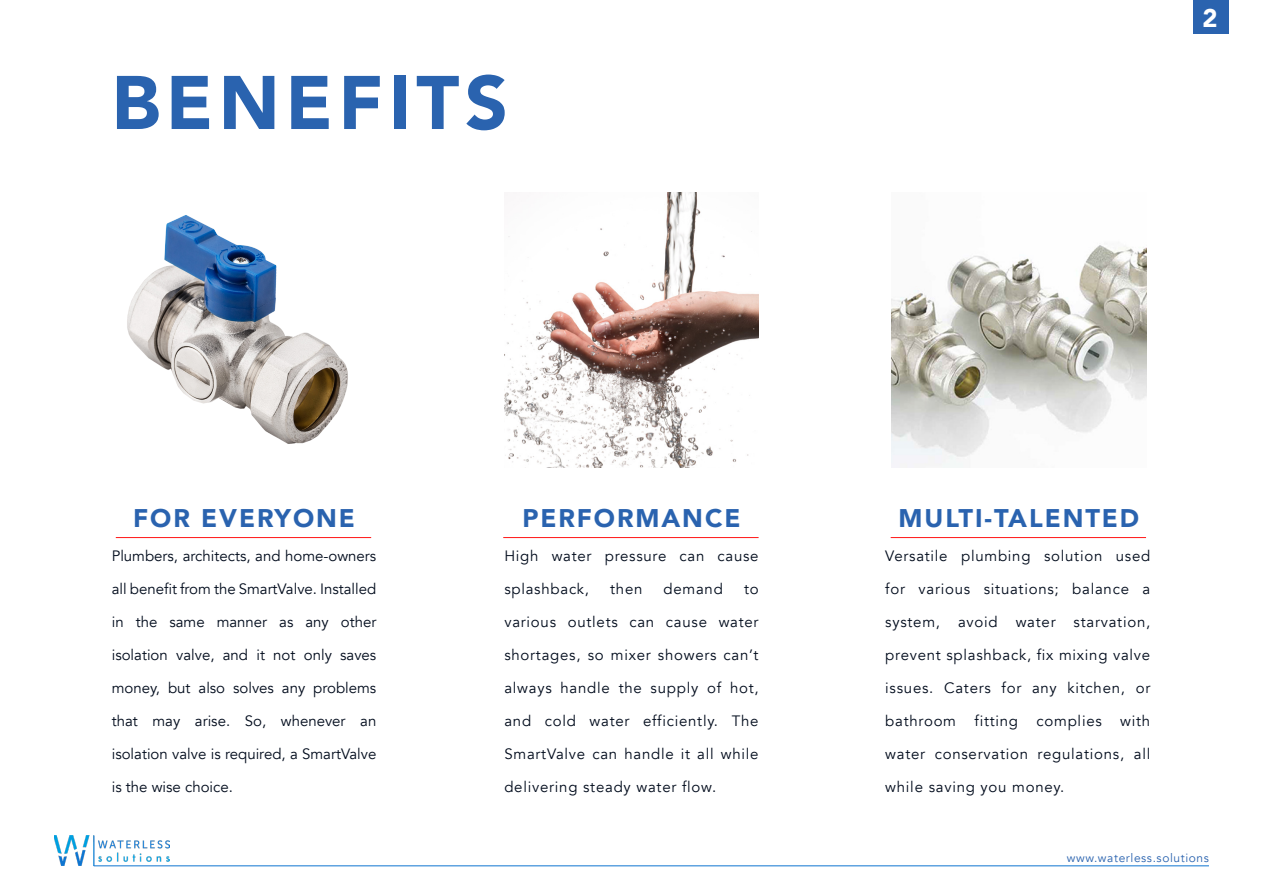
<style>
.page{position:relative;width:1263px;height:893px;background:#fff}
.page>*{position:absolute;margin:0;border:0;box-sizing:border-box;transform-origin:0 0}
.t1{font:900 75px "Avenir";letter-spacing:.075em;color:#2a63af}
.t2{font:900 25.5px "Avenir";letter-spacing:.075em;color:#2a63af}
.t3{font:900 25.5px "Avenir";color:#fff}
.t4{font:15px "Avenir";letter-spacing:.05em;color:#000b1c}
.t5{font:15px "Avenir";color:#000b1c}
.t6{font:12px "Avenir";letter-spacing:.05em;color:#2a63af}
.s1{font-family:"Futura";font-weight:500;font-size:21px}
</style>
<div class="page">
<div style="left:1193px;top:0;width:36px;height:34px;background:#2a63af"></div>
<img style="left:54px;top:836px;width:116px;height:30px">
<hr style="left:94px;top:865px;width:1115px;height:1px;background:#0f75d0">
<hr style="left:94px;top:835px;width:1px;height:31px;background:#0f75d0">
<img style="left:127px;top:215px;width:221px;height:229px">
<img style="left:504px;top:192px;width:255px;height:276px">
<img style="left:892px;top:245px;width:254px;height:223px">
<hr style="left:116px;top:537px;width:255px;height:1px;background:#ff1515">
<hr style="left:503px;top:537px;width:256px;height:1px;background:#ff1515">
<hr style="left:891px;top:537px;width:255px;height:1px;background:#ff1515">
<p class="t1" style="left:112px;top:39px;width:398px">BENEFITS</p>
<h2 class="t3" style="left:1202px;top:-3px;width:17px">2<span class="s1">2</span></h2>
<p class="t2" style="left:133px;top:496px;width:223px">FOR EVERYONE</p>
<p class="t2" style="left:522px;top:496px;width:219px">PERFORMANCE</p>
<p class="t2" style="left:898px;top:496px;width:242px">MULTI-TALENTED</p>
<p class="t4" style="left:504px;top:547px;width:256px">High water pressure can cause</p>
<p class="t4" style="left:504px;top:580px;width:86px">splashback,</p>
<p class="t4" style="left:610px;top:580px;width:34px">then</p>
<p class="t4" style="left:663px;top:580px;width:61px">demand</p>
<p class="t4" style="left:744px;top:580px;width:16px">to</p>
<p class="t4" style="left:504px;top:613px;width:256px">various outlets can cause water</p>
<p class="t4" style="left:504px;top:646px;width:256px">shortages, so mixer showers can’t</p>
<p class="t4" style="left:504px;top:679px;width:256px">always handle the supply of hot,</p>
<p class="t4" style="left:504px;top:712px;width:256px">and cold water efficiently. The</p>
<p class="t4" style="left:504px;top:745px;width:256px">SmartValve can handle it all while</p>
<p class="t4" style="left:504px;top:778px;width:213px">delivering steady water flow.</p>
<p class="t5" style="left:112px;top:547px;width:266px">Plumbers, architects, and home-owners</p>
<p class="t5" style="left:112px;top:580px;width:266px">all benefit from the SmartValve. Installed</p>
<p class="t5" style="left:112px;top:613px;width:266px">in the same manner as any other</p>
<p class="t5" style="left:112px;top:646px;width:266px">isolation valve, and it not only saves</p>
<p class="t5" style="left:112px;top:679px;width:266px">money, but also solves any problems</p>
<p class="t5" style="left:112px;top:712px;width:266px">that may arise. So, whenever an</p>
<p class="t5" style="left:112px;top:745px;width:266px">isolation valve is required, a SmartValve</p>
<p class="t5" style="left:112px;top:778px;width:123px">is the wise choice.</p>
<p class="t4" style="left:885px;top:547px;width:266px">Versatile plumbing solution used</p>
<p class="t4" style="left:885px;top:580px;width:266px">for various situations; balance a</p>
<p class="t4" style="left:885px;top:613px;width:266px">system, avoid water starvation,</p>
<p class="t4" style="left:885px;top:646px;width:266px">prevent splashback, fix mixing valve</p>
<p class="t4" style="left:885px;top:679px;width:267px">issues. Caters for any kitchen, or</p>
<p class="t4" style="left:885px;top:712px;width:266px">bathroom fitting complies with</p>
<p class="t4" style="left:885px;top:745px;width:266px">water conservation regulations, all</p>
<p class="t4" style="left:885px;top:778px;width:181px">while saving you money.</p>
<p class="t6" style="left:1067px;top:850px;width:144px">www.waterless.solutions</p>
</div>
